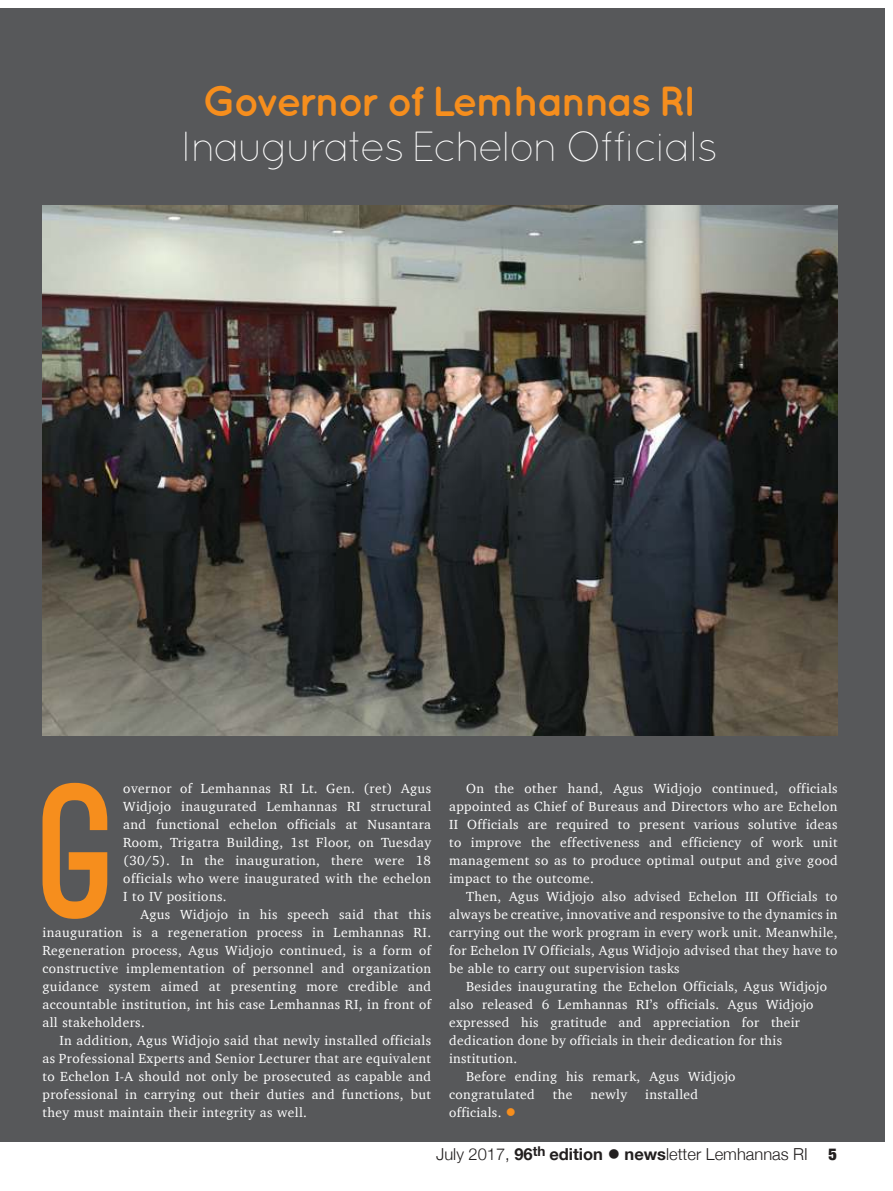
<style>
.page{position:relative;width:893px;height:1191px;background:#fff}
.page>*{position:absolute;margin:0;border:0;box-sizing:border-box;transform-origin:0 0}
.t1{font:900 184.5px "Ostrich Sans";color:#f68e1d}
.t2{font:300 42px "Quicksand";letter-spacing:-.06em;color:#fff}
.t3{font:700 42px "Quicksand";letter-spacing:-.06em;color:#f68e1d}
.t4{font:300 16.5px "Helvetica Neue";color:#221f1f}
.t5{font:13.5px/18px "Charter";letter-spacing:.025em;color:#fff;text-align:justify}
.s1{color:#f68e1d}
.s2{font-weight:700}
.s3{font-weight:900;font-stretch:condensed}
</style>
<div class="page">
<div style="left:0;top:9px;width:884px;height:1133px;background:#57585a"></div>
<img style="left:43px;top:205px;width:795px;height:531px">
<h2 class="t3" style="left:203px;top:86px;width:495px">Governor of Lemhannas RI</h2>
<h2 class="t2" style="left:181px;top:131px;width:538px">Inaugurates Echelon Officials</h2>
<h1 class="t1" style="left:43px;top:747px;width:78px">G</h1>
<p class="t5" style="left:123px;top:780px;width:309px">overnor of Lemhannas RI Lt. Gen. (ret) Agus Widjojo inaugurated Lemhannas RI structural and functional echelon officials at Nusantara Room, Trigatra Building, 1st Floor, on Tuesday (30/5). In the inauguration, there were 18 officials who were inaugurated with the echelon I to IV positions.</p>
<p class="t5" style="left:43px;top:906px;width:390px;text-indent:98px">Agus Widjojo in his speech said that this inauguration is a regeneration process in Lemhannas RI.<br>Regeneration process, Agus Widjojo continued, is a form of constructive implementation of personnel and organization guidance system aimed at presenting more credible and accountable institution, int his case Lemhannas RI, in front of all stakeholders.</p>
<p class="t5" style="left:43px;top:1032px;width:390px;text-indent:17px">In addition, Agus Widjojo said that newly installed officials as Professional Experts and Senior Lecturer that are equivalent to Echelon I-A should not only be prosecuted as capable and professional in carrying out their duties and functions, but they must maintain their integrity as well.</p>
<p class="t5" style="left:449px;top:780px;width:390px;text-indent:17px">On the other hand, Agus Widjojo continued, officials appointed as Chief of Bureaus and Directors who are Echelon II Officials are required to present various solutive ideas to improve the effectiveness and efficiency of work unit management so as to produce optimal output and give good impact to the outcome.</p>
<p class="t5" style="left:449px;top:888px;width:390px;text-indent:17px">Then, Agus Widjojo also advised Echelon III Officials to always be creative, innovative and responsive to the dynamics in carrying out the work program in every work unit. Meanwhile, for Echelon IV Officials, Agus Widjojo advised that they have to be able to carry out supervision tasks</p>
<p class="t5" style="left:466px;top:978px;width:362px">Besides inaugurating the Echelon Officials, Agus Widjojo</p>
<p class="t5" style="left:449px;top:995px;width:366px">also released 6 Lemhannas RI’s officials. Agus Widjojo</p>
<p class="t5" style="left:449px;top:1014px;width:352px">expressed his gratitude and appreciation for their</p>
<p class="t5" style="left:449px;top:1032px;width:334px">dedication done by officials in their dedication for this</p>
<p class="t5" style="left:449px;top:1050px;width:70px">institution.</p>
<p class="t5" style="left:466px;top:1068px;width:271px">Before ending his remark, Agus Widjojo</p>
<p class="t5" style="left:449px;top:1086px;width:87px">congratulated</p>
<p class="t5" style="left:553px;top:1086px;width:21px">the</p>
<p class="t5" style="left:591px;top:1086px;width:38px">newly</p>
<p class="t5" style="left:645px;top:1086px;width:54px">installed</p>
<p class="t5" style="left:449px;top:1104px;width:68px">officials. <span class="s1">●</span></p>
<p class="t4" style="left:436px;top:1144px;width:402px">July 2017, <span class="s2">96</span><sup>th</sup> <span class="s2">edition</span> ● <span class="s2">news</span>letter Lemhannas RI <span class="s3">5</span></p>
</div>
